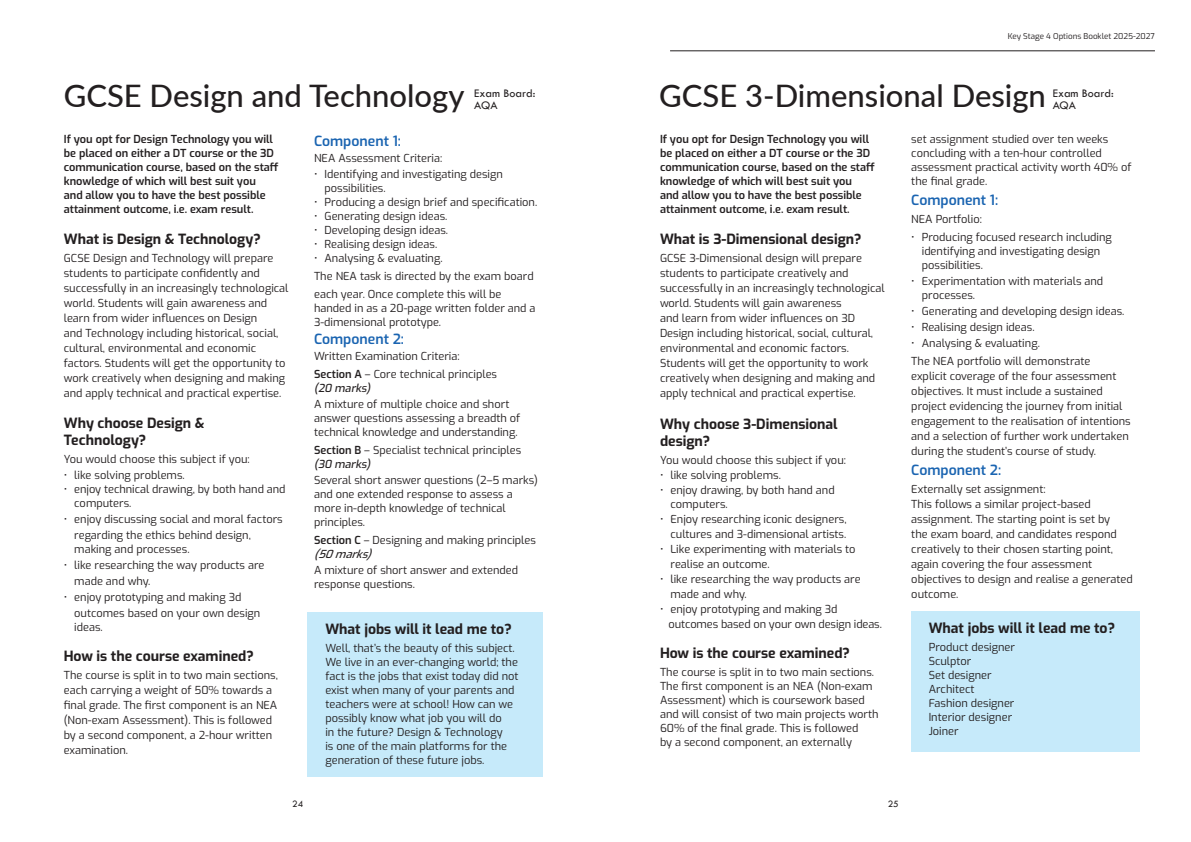
<style>
.page{position:relative;width:1191px;height:842px;background:#fff}
.page>*{position:absolute;margin:0;border:0;box-sizing:border-box;transform-origin:0 0}
.t1{font:500 31px "Lato";color:#231f20}
.t2{font:700 14px/16.8px "Exo";color:#231f20}
.t3{font:600 14px "Exo";color:#1a64b1}
.t4{font:12px/12px "Tw Cen";color:#231f20}
.t5{font:11px/15px "Exo";color:#231f20}
.t6{font:600 11px/14px "Exo";color:#231f20}
.t7{font:italic 500 11px "Exo";color:#231f20}
.t8{font:10px "Tw Cen";color:#231f20}
.t9{font:8px "Exo";color:#231f20}
.s1{font-weight:600}
.s2{font-weight:500;font-style:italic}
</style>
<div class="page">
<hr style="left:670px;top:50px;width:485px;height:1px;background:#231f20">
<div style="left:307px;top:612px;width:235px;height:165px;background:#c6eafa"></div>
<div style="left:911px;top:611px;width:229px;height:140px;background:#c6eafa"></div>
<p class="t9" style="left:1007px;top:30px;width:149px">Key Stage 4 Options Booklet 2025-2027</p>
<h1 class="t1" style="left:64px;top:74px;width:402px">GCSE Design and Technology</h1>
<p class="t6" style="left:64px;top:132px;width:216px">If you opt for Design Technology you will be placed on either a DT course or the 3D communication course, based on the staff knowledge of which will best suit you<br>and allow you to have the best possible attainment outcome, i.e. exam result.</p>
<p class="t2" style="left:64px;top:230px;width:198px">What is Design &amp; Technology?</p>
<p class="t5" style="left:64px;top:250px;width:226px">GCSE Design and Technology will prepare students to participate confidently and successfully in an increasingly technological world. Students will gain awareness and learn from wider influences on Design<br>and Technology including historical, social, cultural, environmental and economic factors. Students will get the opportunity to work creatively when designing and making and apply technical and practical expertise.</p>
<p class="t2" style="left:64px;top:414px;width:142px">Why choose Design &amp;<br>Technology?</p>
<p class="t5" style="left:64px;top:450px;width:187px">You would choose this subject if you:</p>
<p class="t5" style="left:64px;top:466px;width:122px">• like solving problems.</p>
<p class="t5" style="left:74px;top:481px;width:213px;line-height:14px;text-indent:-10px">• enjoy technical drawing, by both hand and computers.</p>
<p class="t5" style="left:74px;top:510px;width:210px;line-height:16px;text-indent:-10px">• enjoy discussing social and moral factors regarding the ethics behind design,</p>
<p class="t5" style="left:74px;top:541px;width:117px">making and processes.</p>
<p class="t5" style="left:74px;top:556px;width:192px;line-height:16px;text-indent:-10px">• like researching the way products are made and why.</p>
<p class="t5" style="left:74px;top:588px;width:188px;line-height:16px;text-indent:-10px">• enjoy prototyping and making 3d outcomes based on your own design</p>
<p class="t5" style="left:74px;top:619px;width:30px">ideas.</p>
<p class="t2" style="left:64px;top:647px;width:191px">How is the course examined?</p>
<p class="t5" style="left:64px;top:667px;width:215px">The course is split in to two main sections, each carrying a weight of 50% towards a final grade. The first component is an NEA (Non-exam Assessment). This is followed by a second component, a 2-hour written examination.</p>
<h1 class="t1" style="left:659px;top:74px;width:388px">GCSE 3-Dimensional Design</h1>
<p class="t4" style="left:474px;top:87px;width:63px">Exam Board:<br>AQA</p>
<p class="t4" style="left:1052px;top:87px;width:63px">Exam Board:<br>AQA</p>
<p class="t6" style="left:660px;top:132px;width:216px">If you opt for Design Technology you will be placed on either a DT course or the 3D communication course, based on the staff knowledge of which will best suit you<br>and allow you to have the best possible attainment outcome, i.e. exam result.</p>
<p class="t2" style="left:660px;top:230px;width:203px">What is 3-Dimensional design?</p>
<p class="t5" style="left:660px;top:250px;width:226px">GCSE 3-Dimensional design will prepare students to participate creatively and successfully in an increasingly technological world. Students will gain awareness<br>and learn from wider influences on 3D Design including historical, social, cultural, environmental and economic factors.<br>Students will get the opportunity to work creatively when designing and making and apply technical and practical expertise.</p>
<p class="t2" style="left:660px;top:415px;width:179px">Why choose 3-Dimensional design?</p>
<p class="t5" style="left:660px;top:451px;width:187px">You would choose this subject if you:</p>
<p class="t5" style="left:660px;top:466px;width:122px">• like solving problems.</p>
<p class="t5" style="left:670px;top:482px;width:166px;line-height:14px;text-indent:-10px">• enjoy drawing, by both hand and computers.</p>
<p class="t5" style="left:660px;top:511px;width:188px;text-align:right">• Enjoy researching iconic designers, cultures and 3-dimensional artists.</p>
<p class="t5" style="left:670px;top:541px;width:187px;text-indent:-10px">• Like experimenting with materials to realise an outcome.</p>
<p class="t5" style="left:670px;top:571px;width:192px;text-indent:-10px">• like researching the way products are made and why.</p>
<p class="t5" style="left:668px;top:601px;width:215px;text-indent:-9px">• enjoy prototyping and making 3d outcomes based on your own design ideas.</p>
<p class="t2" style="left:660px;top:644px;width:191px">How is the course examined?</p>
<p class="t5" style="left:660px;top:665px;width:220px;line-height:14px">The course is split in to two main sections.<br>The first component is an NEA (Non-exam Assessment) which is coursework based and will consist of two main projects worth 60% of the final grade. This is followed<br>by a second component, an externally</p>
<p class="t5" style="left:911px;top:132px;width:222px;line-height:14px">set assignment studied over ten weeks concluding with a ten-hour controlled assessment practical activity worth 40% of the final grade.</p>
<p class="t3" style="left:911px;top:190px;width:88px">Component 1:</p>
<p class="t5" style="left:911px;top:211px;width:72px">NEA Portfolio:</p>
<p class="t5" style="left:921px;top:230px;width:192px;line-height:14px;text-indent:-10px">• Producing focused research including identifying and investigating design possibilities.</p>
<p class="t5" style="left:921px;top:274px;width:183px;line-height:14px;text-indent:-10px">• Experimentation with materials and processes.</p>
<p class="t5" style="left:911px;top:303px;width:215px">• Generating and developing design ideas.</p>
<p class="t5" style="left:911px;top:319px;width:125px">• Realising design ideas.</p>
<p class="t5" style="left:911px;top:334px;width:180px;line-height:18px">• Analysing &amp; evaluating.<br>The NEA portfolio will demonstrate</p>
<p class="t5" style="left:911px;top:368px;width:221px">explicit coverage of the four assessment objectives. It must include a sustained project evidencing the journey from initial engagement to the realisation of intentions and a selection of further work undertaken during the student’s course of study.</p>
<p class="t3" style="left:911px;top:460px;width:91px">Component 2:</p>
<p class="t5" style="left:911px;top:481px;width:223px">Externally set assignment:<br>This follows a similar project-based assignment. The starting point is set by<br>the exam board, and candidates respond creatively to their chosen starting point, again covering the four assessment objectives to design and realise a generated outcome.</p>
<p class="t3" style="left:314px;top:131px;width:88px">Component 1:</p>
<p class="t5" style="left:314px;top:150px;width:130px">NEA Assessment Criteria:</p>
<p class="t5" style="left:324px;top:167px;width:180px;line-height:14px;text-indent:-10px">• Identifying and investigating design possibilities.</p>
<p class="t5" style="left:314px;top:194px;width:225px">• Producing a design brief and specification.</p>
<p class="t5" style="left:314px;top:208px;width:135px">• Generating design ideas.</p>
<p class="t5" style="left:314px;top:222px;width:136px">• Developing design ideas.</p>
<p class="t5" style="left:314px;top:236px;width:125px">• Realising design ideas.</p>
<p class="t5" style="left:314px;top:249px;width:221px;line-height:18px">• Analysing &amp; evaluating.<br>The NEA task is directed by the exam board each year. Once complete this will be</p>
<p class="t5" style="left:314px;top:301px;width:223px;line-height:14px">handed in as a 20-page written folder and a<br>3-dimensional prototype.</p>
<p class="t3" style="left:314px;top:329px;width:91px">Component 2:</p>
<p class="t5" style="left:314px;top:347px;width:185px;line-height:18px">Written Examination Criteria:<br><span class="s1">Section A</span> – Core technical principles</p>
<p class="t7" style="left:314px;top:380px;width:61px">(20 marks)</p>
<p class="t5" style="left:314px;top:397px;width:208px;line-height:14px">A mixture of multiple choice and short answer questions assessing a breadth of technical knowledge and understanding.</p>
<p class="t5" style="left:314px;top:443px;width:209px;line-height:14px"><span class="s1">Section B</span> – Specialist technical principles <span class="s2">(30 marks)</span></p>
<p class="t5" style="left:314px;top:473px;width:225px;line-height:14px">Several short answer questions (2–5 marks) and one extended response to assess a more in-depth knowledge of technical principles.</p>
<p class="t5" style="left:314px;top:533px;width:223px;line-height:14px"><span class="s1">Section C</span> – Designing and making principles <span class="s2">(50marks)</span></p>
<p class="t5" style="left:314px;top:563px;width:206px;line-height:14px">A mixture of short answer and extended response questions.</p>
<p class="t2" style="left:928px;top:619px;width:188px">What jobs will it lead me to?</p>
<p class="t5" style="left:928px;top:639px;width:88px;line-height:14px">Product designer<br>Sculptor<br>Set designer<br>Architect<br>Fashion designer<br>Interior designer<br>Joiner</p>
<p class="t2" style="left:325px;top:620px;width:188px">What jobs will it lead me to?</p>
<p class="t5" style="left:325px;top:640px;width:195px;line-height:14px">Well, that’s the beauty of this subject.<br>We live in an ever-changing world; the fact is the jobs that exist today did not exist when many of your parents and teachers were at school! How can we possibly know what job you will do<br>in the future? Design &amp; Technology<br>is one of the main platforms for the generation of these future jobs.</p>
<p class="t8" style="left:292px;top:797px;width:13px">24</p>
<p class="t8" style="left:887px;top:797px;width:13px">25</p>
</div>
